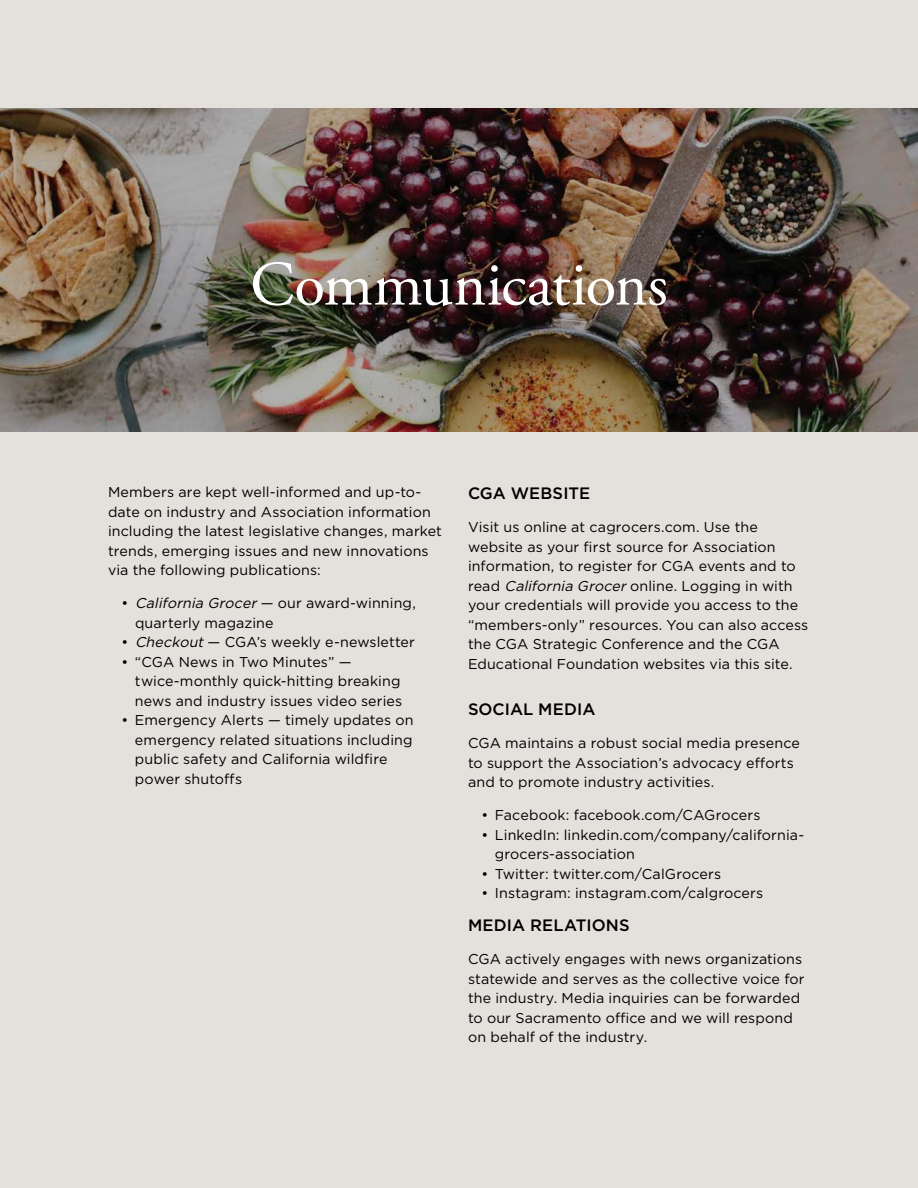
<style>
.page{position:relative;width:918px;height:1188px;background:#e4e0db}
.page>*{position:absolute;margin:0;border:0;box-sizing:border-box;transform-origin:0 0}
.t1{font:63px "Adobe Garamond Pro";color:#fff}
.t2{font:500 16.5px "Gotham";letter-spacing:.005em;color:#000}
.t3{font:14.25px/19.5px "Gotham";letter-spacing:.01em;color:#000}
.s1{font-style:italic}
</style>
<div class="page">
<img style="left:0;top:108px;width:918px;height:324px">
<h1 class="t1" style="left:250px;top:247px;width:419px">Communications</h1>
<p class="t3" style="left:108px;top:482px;width:335px">Members are kept well-informed and up-to&shy;date on industry and Association information including the latest legislative changes, market trends, emerging issues and new innovations via the following publications:</p>
<p class="t3" style="left:135px;top:593px;width:282px;text-indent:-14px">• <span class="s1">California Grocer</span>— our award-winning, quarterly magazine</p>
<p class="t3" style="left:122px;top:632px;width:295px">• <span class="s1">Checkout</span>— CGA’s weekly e-newsletter</p>
<p class="t3" style="left:135px;top:652px;width:269px;text-indent:-13px">• “CGA News in Two Minutes” — twice-monthly quick-hitting breaking news and industry issues video series</p>
<p class="t3" style="left:135px;top:710px;width:280px;text-indent:-13px">• Emergency Alerts — timely updates on emergency related situations including public safety and California wildfire power shutoffs</p>
<p class="t2" style="left:468px;top:483px;width:124px">CGA WEBSITE</p>
<p class="t3" style="left:468px;top:517px;width:342px">Visit us online at cagrocers.com. Use the website as your first source for Association information, to register for CGA events and to read <span class="s1">California Grocer</span>online. Logging in with your credentials will provide you access to the “members-only” resources. You can also access the CGA Strategic Conference and the CGA Educational Foundation websites via this site.</p>
<p class="t2" style="left:468px;top:699px;width:129px">SOCIAL MEDIA</p>
<p class="t3" style="left:468px;top:733px;width:334px">CGA maintains a robust social media presence to support the Association’s advocacy efforts and to promote industry activities.</p>
<p class="t3" style="left:481px;top:805px;width:281px">• Facebook: facebook.com/CAGrocers</p>
<p class="t3" style="left:495px;top:825px;width:311px;text-indent:-13px">• LinkedIn: linkedin.com/company/california&shy;grocers-association</p>
<p class="t3" style="left:481px;top:864px;width:241px">• Twitter: twitter.com/CalGrocers</p>
<p class="t3" style="left:481px;top:883px;width:283px">• Instagram: instagram.com/calgrocers</p>
<p class="t2" style="left:468px;top:915px;width:163px">MEDIA RELATIONS</p>
<p class="t3" style="left:468px;top:949px;width:338px">CGA actively engages with news organizations statewide and serves as the collective voice for the industry. Media inquiries can be forwarded to our Sacramento office and we will respond on behalf of the industry.</p>
</div>
